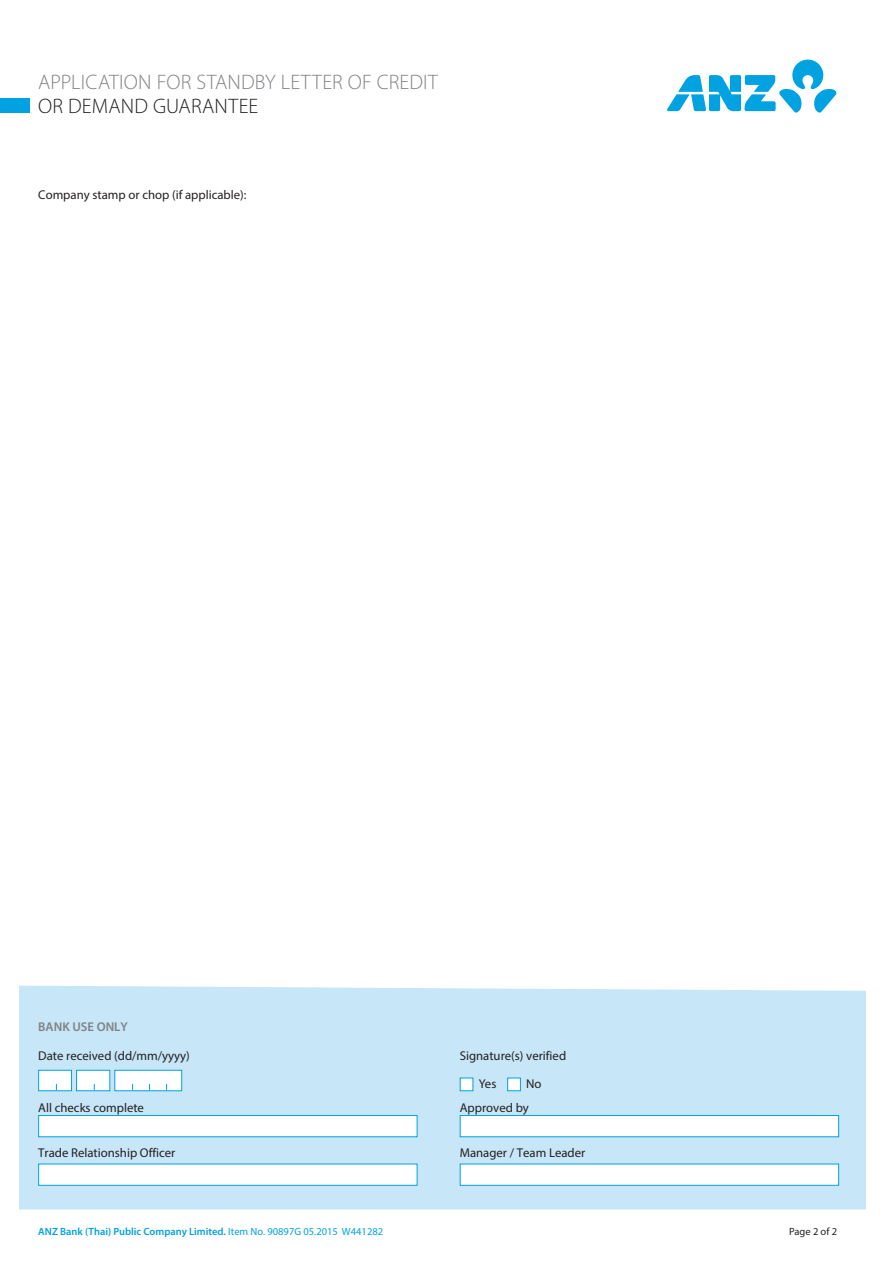
<style>
.page{position:relative;width:893px;height:1263px;background:#fff}
.page>*{position:absolute;margin:0;border:0;box-sizing:border-box;transform-origin:0 0}
.t1{font:300 21px "Myriad Pro";letter-spacing:.01em;color:#808285}
.t2{font:300 21px "Myriad Pro";letter-spacing:.005em;color:#231f20}
.t3{font:12.75px "Myriad Pro";color:#231f20}
.t4{font:600 12.75px "Myriad Pro";color:#808285}
.t5{font:600 10.5px "Myriad Pro";color:#00a2e1}
.t6{font:10.5px "Myriad Pro";color:#231f20}
.s1{font-weight:400}
</style>
<div class="page">
<svg style="left:667px;top:59px;width:170px;height:54px"></svg>
<div style="left:0;top:99px;width:29px;height:14px;background:#00a2e1"></div>
<div style="left:19px;top:986px;width:847px;height:223px;background:#c7e6f7"></div>
<div style="left:39px;top:1070px;width:33px;height:21px;background:#fff"></div>
<div style="left:38px;top:1070px;width:34px;height:21px;border:1px solid #00a2e1"></div>
<div style="left:77px;top:1070px;width:33px;height:21px;background:#fff"></div>
<div style="left:115px;top:1070px;width:67px;height:21px;background:#fff"></div>
<div style="left:460px;top:1077px;width:13px;height:14px;background:#fff"></div>
<div style="left:507px;top:1077px;width:14px;height:14px;background:#fff;border:1px solid #00a2e1"></div>
<div style="left:38px;top:1115px;width:379px;height:22px;background:#fff;border:1px solid #00a2e1"></div>
<div style="left:460px;top:1115px;width:379px;height:22px;background:#fff;border:1px solid #00a2e1"></div>
<div style="left:38px;top:1164px;width:379px;height:22px;background:#fff;border:1px solid #00a2e1"></div>
<div style="left:460px;top:1164px;width:379px;height:22px;background:#fff;border:1px solid #00a2e1"></div>
<h1 class="t1" style="left:38px;top:69px;width:401px">APPLICATION FOR STANDBY LETTER OF CREDIT</h1>
<h1 class="t2" style="left:38px;top:93px;width:222px">OR DEMAND GUARANTEE</h1>
<p class="t3" style="left:38px;top:187px;width:210px">Company stamp or chop (if applicable):</p>
<p class="t4" style="left:38px;top:1019px;width:91px">BANK USE ONLY</p>
<p class="t3" style="left:38px;top:1047px;width:153px">Date received (dd/mm/yyyy)</p>
<p class="t3" style="left:460px;top:1047px;width:108px">Signature(s) verified</p>
<p class="t3" style="left:479px;top:1076px;width:19px">Yes</p>
<p class="t3" style="left:526px;top:1076px;width:17px">No</p>
<p class="t3" style="left:38px;top:1100px;width:107px">All checks complete</p>
<p class="t3" style="left:460px;top:1100px;width:71px">Approved by</p>
<p class="t3" style="left:38px;top:1145px;width:139px">Trade Relationship Officer</p>
<p class="t3" style="left:460px;top:1145px;width:127px">Manager / Team Leader</p>
<p class="t5" style="left:38px;top:1225px;width:346px">ANZ Bank (Thai) Public Company Limited. <span class="s1">Item No. 90897G 05.2015 W441282</span></p>
<p class="t6" style="left:789px;top:1225px;width:50px">Page 2 of 2</p>
</div>
